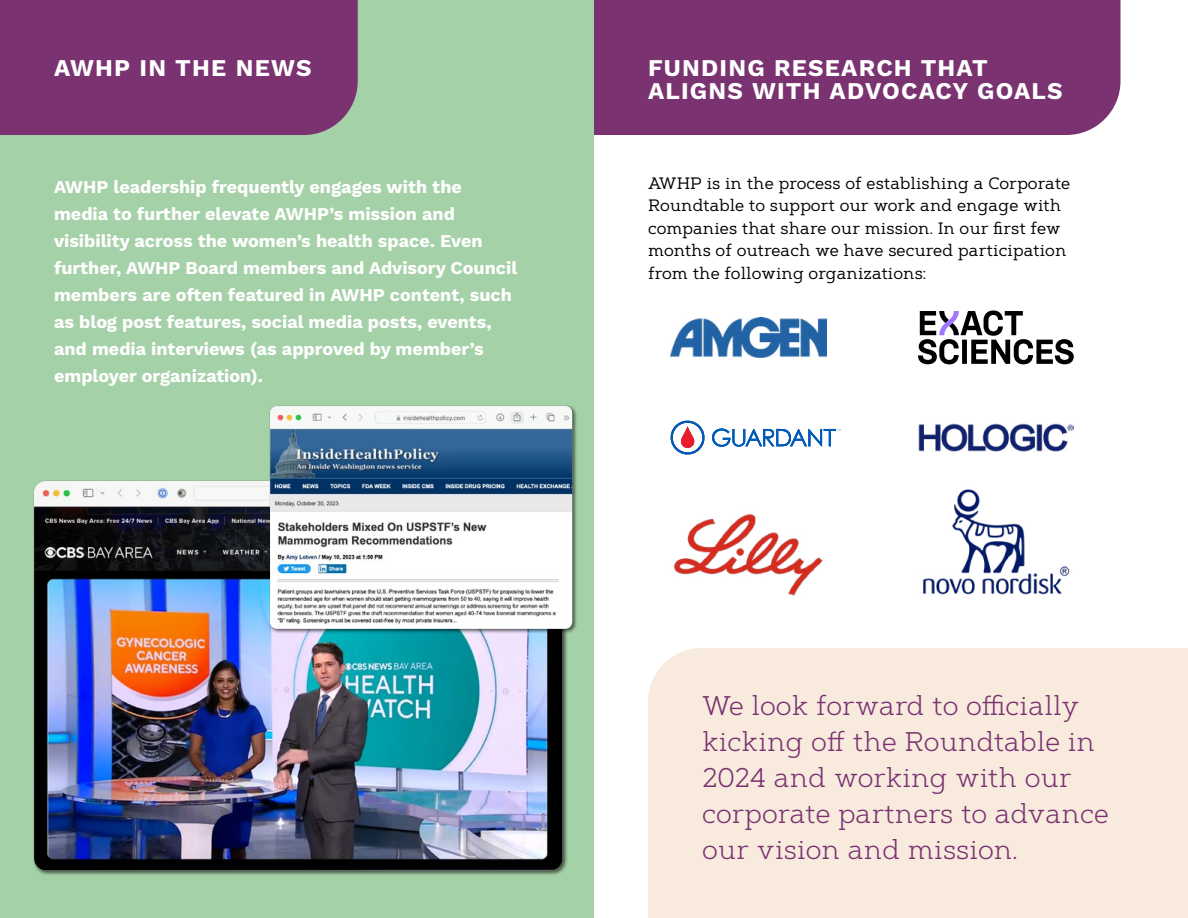
<style>
.page{position:relative;width:1188px;height:918px;background:#fff}
.page>*{position:absolute;margin:0;border:0;box-sizing:border-box;transform-origin:0 0}
.t1{font:300 27px/36px "Artegra Slab";color:#7a3370}
.t2{font:700 24px/22.5px "Work Sans";letter-spacing:.05em;color:#fff}
.t3{font:700 18px/27px "Work Sans";color:#fff}
.t4{font:16.5px/22.5px "Artegra Slab";color:#000}
</style>
<div class="page">
<div style="left:648px;top:648px;width:540px;height:270px;background:#f8ebde"></div>
<div style="left:0;top:0;width:594px;height:918px;background:#a5d1a8"></div>
<div style="left:594px;top:0;width:526px;height:135px;background:#7a3370"></div>
<div style="left:0;top:0;width:358px;height:135px;background:#7a3370"></div>
<img style="left:670px;top:317px;width:156px;height:40px">
<img style="left:673px;top:514px;width:150px;height:82px">
<svg style="left:918px;top:310px;width:156px;height:54px"></svg>
<svg style="left:670px;top:420px;width:171px;height:35px"></svg>
<img style="left:918px;top:423px;width:156px;height:29px">
<img style="left:923px;top:489px;width:147px;height:106px">
<div style="left:33px;top:480px;width:535px;height:396px;background:#000;opacity:.6"></div>
<img style="left:34px;top:481px;width:529px;height:389px">
<div style="left:269px;top:405px;width:309px;height:229px;background:#000;opacity:.6"></div>
<img style="left:270px;top:406px;width:302px;height:223px">
<h2 class="t2" style="left:54px;top:56px;width:259px">AWHP IN THE NEWS</h2>
<h2 class="t2" style="left:648px;top:56px;width:416px">FUNDING RESEARCH THAT<br>ALIGNS WITH ADVOCACY GOALS</h2>
<p class="t3" style="left:54px;top:173px;width:465px">AWHP leadership frequently engages with the media to further elevate AWHP’s mission and visibility across the women’s health space. Even further, AWHP Board members and Advisory Council members are often featured in AWHP content, such as blog post features, social media posts, events, and media interviews (as approved by member’s employer organization).</p>
<p class="t4" style="left:648px;top:171px;width:424px">AWHP is in the process of establishing a Corporate Roundtable to support our work and engage with companies that share our mission. In our first few months of outreach we have secured participation from the following organizations:</p>
<h1 class="t1" style="left:702px;top:687px;width:408px">We look forward to officially kicking off the Roundtable in<br>2024 and working with our corporate partners to advance our vision and mission.</h1>
</div>
